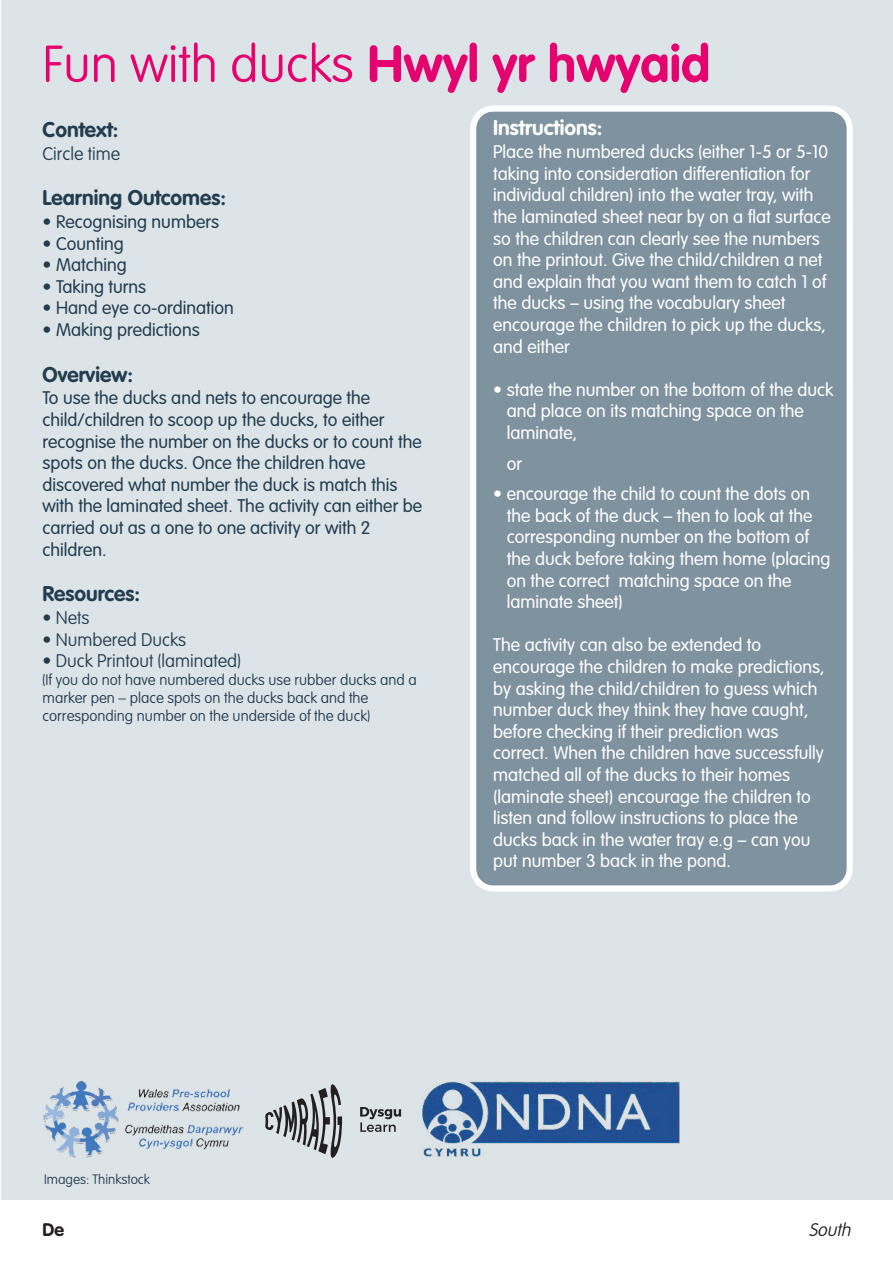
<style>
.page{position:relative;width:893px;height:1263px;background:#fff}
.page>*{position:absolute;margin:0;border:0;box-sizing:border-box;transform-origin:0 0}
.t1{font:100 51px "VAG Rounded";color:#e4036f}
.t2{font:700 21px "VAG Rounded";color:#223d50}
.t3{font:700 21px "VAG Rounded";color:#fff}
.t4{font:300 18px/21.6px "VAG Rounded";color:#fff}
.t5{font:300 18px/21.6px "VAG Rounded";color:#223d50}
.t6{font:100 18px "VAG Rounded";color:#223d50}
.t7{font:italic 100 18px "VAG Rounded";color:#231f20}
.t8{font:700 18px "VAG Rounded";color:#231f20}
.t9{font:100 15px/18px "VAG Rounded";color:#223d50}
.t10{font:100 13.5px "VAG Rounded";color:#223d50}
.s1{font-weight:700}
</style>
<div class="page">
<div style="left:1px;top:0;width:892px;height:1199px;background:#dde4e8"></div>
<div style="left:470px;top:105px;width:383px;height:786px;background:#7f929f"></div>
<img style="left:43px;top:1081px;width:201px;height:77px">
<img style="left:422px;top:1081px;width:258px;height:76px">
<svg style="left:265px;top:1084px;width:77px;height:74px"></svg>
<svg style="left:360px;top:1107px;width:41px;height:25px"></svg>
<h1 class="t1" style="left:43px;top:42px;width:669px">Fun with ducks <span class="s1">Hwyl yr hwyaid</span></h1>
<p class="t2" style="left:43px;top:121px;width:78px">Context:</p>
<p class="t6" style="left:43px;top:146px;width:79px">Circle time</p>
<p class="t2" style="left:43px;top:189px;width:185px">Learning Outcomes:</p>
<p class="t5" style="left:43px;top:212px;width:178px">• Recognising numbers</p>
<p class="t5" style="left:43px;top:234px;width:83px">• Counting</p>
<p class="t5" style="left:43px;top:255px;width:86px">• Matching</p>
<p class="t5" style="left:43px;top:277px;width:105px">• Taking turns</p>
<p class="t5" style="left:43px;top:299px;width:193px">• Hand eye co-ordination</p>
<p class="t5" style="left:43px;top:320px;width:159px">• Making predictions</p>
<p class="t2" style="left:43px;top:365px;width:92px">Overview:</p>
<p class="t5" style="left:43px;top:389px;width:381px">To use the ducks and nets to encourage the child/children to scoop up the ducks, to either recognise the number on the ducks or to count the spots on the ducks. Once the children have discovered what number the duck is match this with the laminated sheet. The activity can either be carried out as a one to one activity or with 2 children.</p>
<p class="t2" style="left:43px;top:585px;width:99px">Resources:</p>
<p class="t6" style="left:43px;top:610px;width:48px">• Nets</p>
<p class="t6" style="left:43px;top:632px;width:145px">• Numbered Ducks</p>
<p class="t6" style="left:43px;top:653px;width:200px">• Duck Printout (laminated)</p>
<p class="t9" style="left:43px;top:672px;width:376px">(If you do not have numbered ducks use rubber ducks and a marker pen – place spots on the ducks back and the corresponding number on the underside of the duck)</p>
<p class="t3" style="left:493px;top:119px;width:111px">Instructions:</p>
<p class="t4" style="left:493px;top:142px;width:339px">Place the numbered ducks (either 1-5 or 5-10 taking into consideration differentiation for individual children) into the water tray, with the laminated sheet near by on a flat surface so the children can clearly see the numbers on the printout. Give the child/children a net and explain that you want them to catch 1 of the ducks – using the vocabulary sheet encourage the children to pick up the ducks, and either</p>
<p class="t4" style="left:507px;top:380px;width:328px;text-indent:-14px">• state the number on the bottom of the duck and place on its matching space on the laminate,</p>
<p class="t4" style="left:507px;top:454px;width:17px">or</p>
<p class="t4" style="left:507px;top:484px;width:325px;text-indent:-14px">• encourage the child to count the dots on the back of the duck – then to look at the corresponding number on the bottom of the duck before taking them home (placing on the correct matching space on the laminate sheet)</p>
<p class="t4" style="left:493px;top:636px;width:333px">The activity can also be extended to encourage the children to make predictions, by asking the child/children to guess which number duck they think they have caught, before checking if their prediction was correct. When the children have successfully matched all of the ducks to their homes (laminate sheet) encourage the children to listen and follow instructions to place the ducks back in the water tray e.g – can you put number 3 back in the pond.</p>
<p class="t10" style="left:44px;top:1174px;width:107px">Images: Thinkstock</p>
<p class="t8" style="left:43px;top:1222px;width:23px">De</p>
<p class="t7" style="left:809px;top:1222px;width:47px">South</p>
</div>
